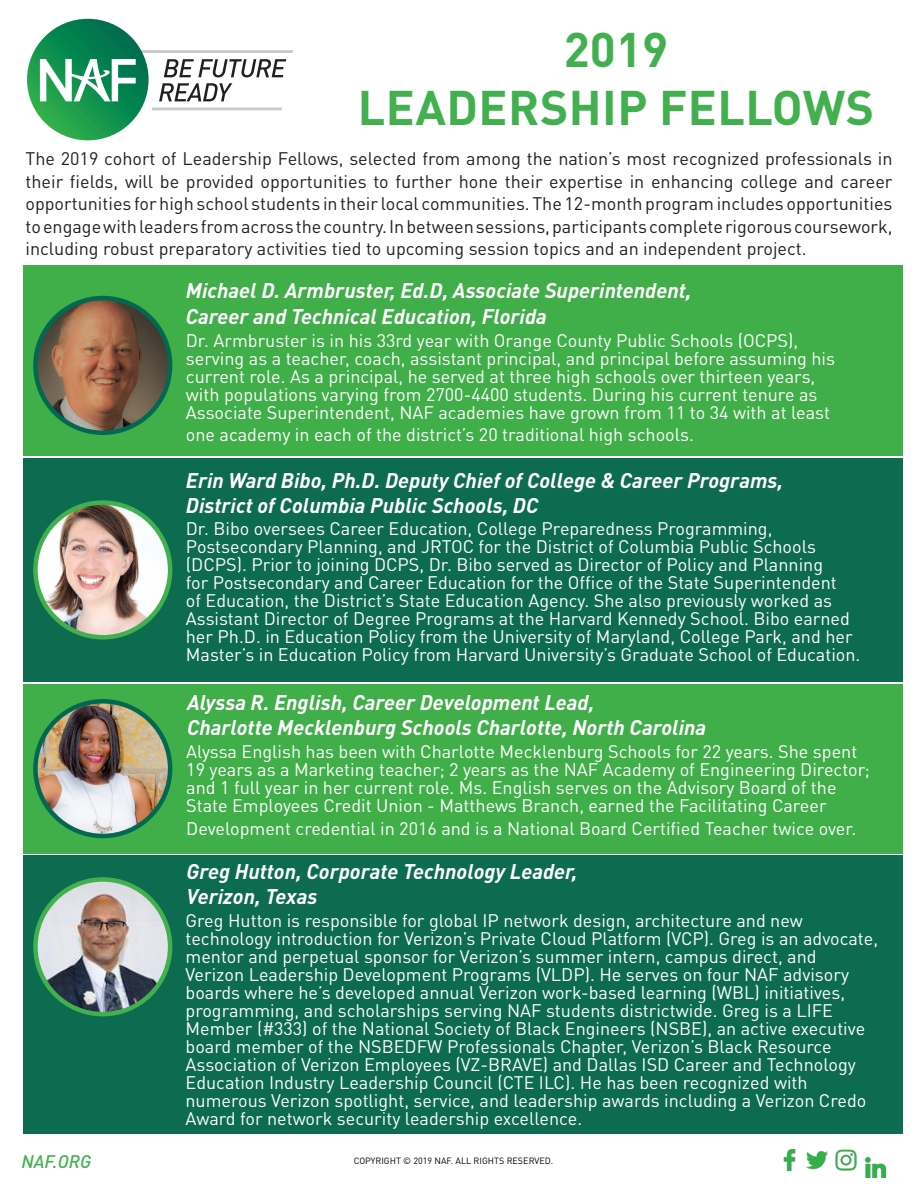
<style>
.page{position:relative;width:918px;height:1188px;background:#fff}
.page>*{position:absolute;margin:0;border:0;box-sizing:border-box;transform-origin:0 0}
.t1{font:700 48px/57.6px "DINOT";letter-spacing:.01em;color:#42b04f;text-align:center}
.t2{font:italic 700 21px "DINOT";color:#fff}
.t3{font:18px/18px "DINOT";color:#fff}
.t4{font:18px/22.5px "DINOT";color:#231f20;text-align:justify}
.t5{font:italic 500 18px "DINOT";color:#42b04f}
.t6{font:9px "DINOT";color:#000}
</style>
<div class="page">
<div style="left:23px;top:458px;width:879px;height:224px;background:#0d6b50"></div>
<div style="left:23px;top:265px;width:879px;height:190px;background:#40ae49"></div>
<img style="left:35px;top:298px;width:135px;height:135px;border-radius:67px">
<div style="left:33px;top:296px;width:139px;height:139px;border:4px solid #03684f;border-radius:50%"></div>
<img style="left:35px;top:503px;width:135px;height:134px;border-radius:67px">
<div style="left:33px;top:500px;width:139px;height:140px;border:4px solid #42b04f;border-radius:50%"></div>
<img style="left:783px;top:1150px;width:13px;height:20px">
<img style="left:807px;top:1151px;width:20px;height:19px">
<img style="left:836px;top:1150px;width:20px;height:20px">
<img style="left:865px;top:1157px;width:21px;height:21px">
<svg style="left:164px;top:59px;width:122px;height:18px"></svg>
<svg style="left:159px;top:83px;width:73px;height:18px"></svg>
<svg style="left:142px;top:50px;width:151px;height:3px"></svg>
<svg style="left:152px;top:108px;width:130px;height:2px"></svg>
<svg style="left:27px;top:19px;width:122px;height:121px;background:#128d4f"></svg>
<svg style="left:40px;top:59px;width:96px;height:42px"></svg>
<div style="left:23px;top:684px;width:879px;height:169px;background:#40ae49"></div>
<img style="left:35px;top:701px;width:135px;height:135px;border-radius:67px">
<div style="left:33px;top:699px;width:139px;height:139px;border:4px solid #03684f;border-radius:50%"></div>
<div style="left:23px;top:855px;width:879px;height:279px;background:#0d6b50"></div>
<img style="left:35px;top:879px;width:135px;height:135px;border-radius:67px">
<div style="left:33px;top:877px;width:139px;height:139px;border:4px solid #42b04f;border-radius:50%"></div>
<p class="t1" style="left:358px;top:20px;width:518px">2019<br>LEADERSHIP FELLOWS</p>
<p class="t4" style="left:26px;top:147px;width:869px">The 2019 cohort of Leadership Fellows, selected from among the nation’s most recognized professionals in their fields, will be provided opportunities to further hone their expertise in enhancing college and career opportunities for high school students in their local communities. The 12-month program includes opportunities to engage with leaders from across the country. In between sessions, participants complete rigorous coursework, including robust preparatory activities tied to upcoming session topics and an independent project.</p>
<p class="t2" style="left:186px;top:277px;width:507px">Michael D. Armbruster, Ed.D, Associate Superintendent,</p>
<p class="t2" style="left:186px;top:302px;width:363px">Career and Technical Education, Florida</p>
<p class="t3" style="left:186px;top:331px;width:651px">Dr. Armbruster is in his 33rd year with Orange County Public Schools (OCPS), serving as a teacher, coach, assistant principal, and principal before assuming his current role. As a principal, he served at three high schools over thirteen years, with populations varying from 2700-4400 students. During his current tenure as Associate Superintendent, NAF academies have grown from 11 to 34 with at least</p>
<p class="t3" style="left:186px;top:426px;width:509px">one academy in each of the district’s 20 traditional high schools.</p>
<p class="t2" style="left:186px;top:467px;width:599px">Erin Ward Bibo, Ph.D. Deputy Chief of College &amp; Career Programs,</p>
<p class="t2" style="left:186px;top:492px;width:354px">District of Columbia Public Schools, DC</p>
<p class="t3" style="left:186px;top:520px;width:676px">Dr. Bibo oversees Career Education, College Preparedness Programming, Postsecondary Planning, and JRTOC for the District of Columbia Public Schools (DCPS). Prior to joining DCPS, Dr. Bibo served as Director of Policy and Planning<br>for Postsecondary and Career Education for the Office of the State Superintendent<br>of Education, the District’s State Education Agency. She also previously worked as Assistant Director of Degree Programs at the Harvard Kennedy School. Bibo earned her Ph.D. in Education Policy from the University of Maryland, College Park, and her Master’s in Education Policy from Harvard University’s Graduate School of Education.</p>
<p class="t2" style="left:187px;top:689px;width:409px">Alyssa R. English, Career Development Lead,</p>
<p class="t2" style="left:187px;top:714px;width:521px">Charlotte Mecklenburg Schools Charlotte, North Carolina</p>
<p class="t3" style="left:186px;top:743px;width:685px">Alyssa English has been with Charlotte Mecklenburg Schools for 22 years. She spent 19 years as a Marketing teacher; 2 years as the NAF Academy of Engineering Director; and 1 full year in her current role. Ms. English serves on the Advisory Board of the State Employees Credit Union - Matthews Branch, earned the Facilitating Career</p>
<p class="t3" style="left:186px;top:819px;width:672px">Development credential in 2016 and is a National Board Certified Teacher twice over.</p>
<p class="t2" style="left:187px;top:857px;width:392px">Greg Hutton, Corporate Technology Leader,</p>
<p class="t2" style="left:187px;top:883px;width:132px">Verizon, Texas</p>
<p class="t3" style="left:186px;top:911px;width:694px">Greg Hutton is responsible for global IP network design, architecture and new technology introduction for Verizon’s Private Cloud Platform (VCP). Greg is an advocate, mentor and perpetual sponsor for Verizon’s summer intern, campus direct, and Verizon Leadership Development Programs (VLDP). He serves on four NAF advisory boards where he’s developed annual Verizon work-based learning (WBL) initiatives, programming, and scholarships serving NAF students districtwide. Greg is a LIFE Member (#333) of the National Society of Black Engineers (NSBE), an active executive board member of the NSBEDFW Professionals Chapter, Verizon’s Black Resource Association of Verizon Employees (VZ-BRAVE) and Dallas ISD Career and Technology Education Industry Leadership Council (CTE ILC). He has been recognized with numerous Verizon spotlight, service, and leadership awards including a Verizon Credo Award for network security leadership excellence.</p>
<p class="t5" style="left:22px;top:1150px;width:71px">NAF.ORG</p>
<p class="t6" style="left:354px;top:1155px;width:201px">COPYRIGHT © 2019 NAF. ALL RIGHTS RESERVED.</p>
</div>
